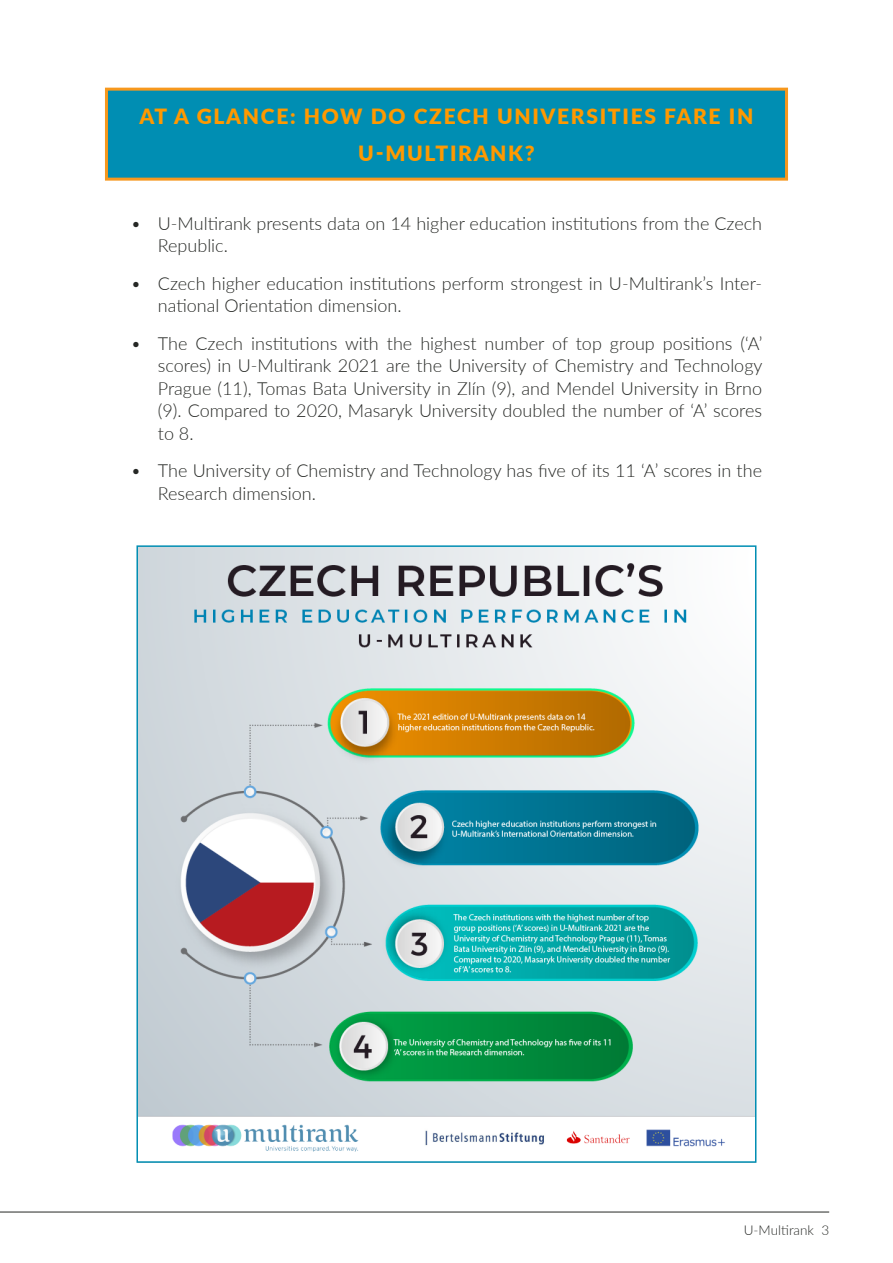
<style>
.page{position:relative;width:893px;height:1263px;background:#fff}
.page>*{position:absolute;margin:0;border:0;box-sizing:border-box;transform-origin:0 0}
.Subhead_-_Align_Cent{font:900 21px "Lato";letter-spacing:.08em;color:#f90}
.t1{font:300 18px/22.5px "Lato";color:#262825}
.t2{font:300 13.5px "Lato";color:#262825}
</style>
<div class="page">
<hr style="left:0;top:1212px;width:829px;height:1px;background:#262825">
<img style="left:139px;top:548px;width:614px;height:604px">
<div style="left:106px;top:89px;width:680px;height:90px;background:#008eb3"></div>
<div style="left:105px;top:88px;width:683px;height:93px;border:3px solid #f7981d"></div>
<p class="Subhead_-_Align_Cent" style="left:140px;top:100px;width:615px">AT A GLANCE: HOW DO CZECH UNIVERSITIES FARE IN</p>
<p class="Subhead_-_Align_Cent" style="left:358px;top:138px;width:178px">U-MULTIRANK?</p>
<p class="t1" style="left:158px;top:211px;width:606px;text-indent:-27px">• U-Multirank presents data on 14 higher education institutions from the Czech<br>Republic.</p>
<p class="t1" style="left:158px;top:271px;width:606px;text-indent:-27px">• Czech higher education institutions perform strongest in U-Multirank’s Inter&shy;national Orientation dimension.</p>
<p class="t1" style="left:158px;top:331px;width:606px;text-align:justify;text-indent:-27px">• The Czech institutions with the highest number of top group positions (‘A’ scores) in U-Multirank 2021 are the University of Chemistry and Technology Prague (11), Tomas Bata University in Zlín (9), and Mendel University in Brno (9). Compared to 2020, Masaryk University doubled the number of ‘A’ scores to 8.</p>
<p class="t1" style="left:158px;top:459px;width:606px;text-indent:-27px">• The University of Chemistry and Technology has five of its 11 ‘A’ scores in the<br>Research dimension.</p>
<p class="t2" style="left:744px;top:1220px;width:87px">U-Multirank 3</p>
</div>
